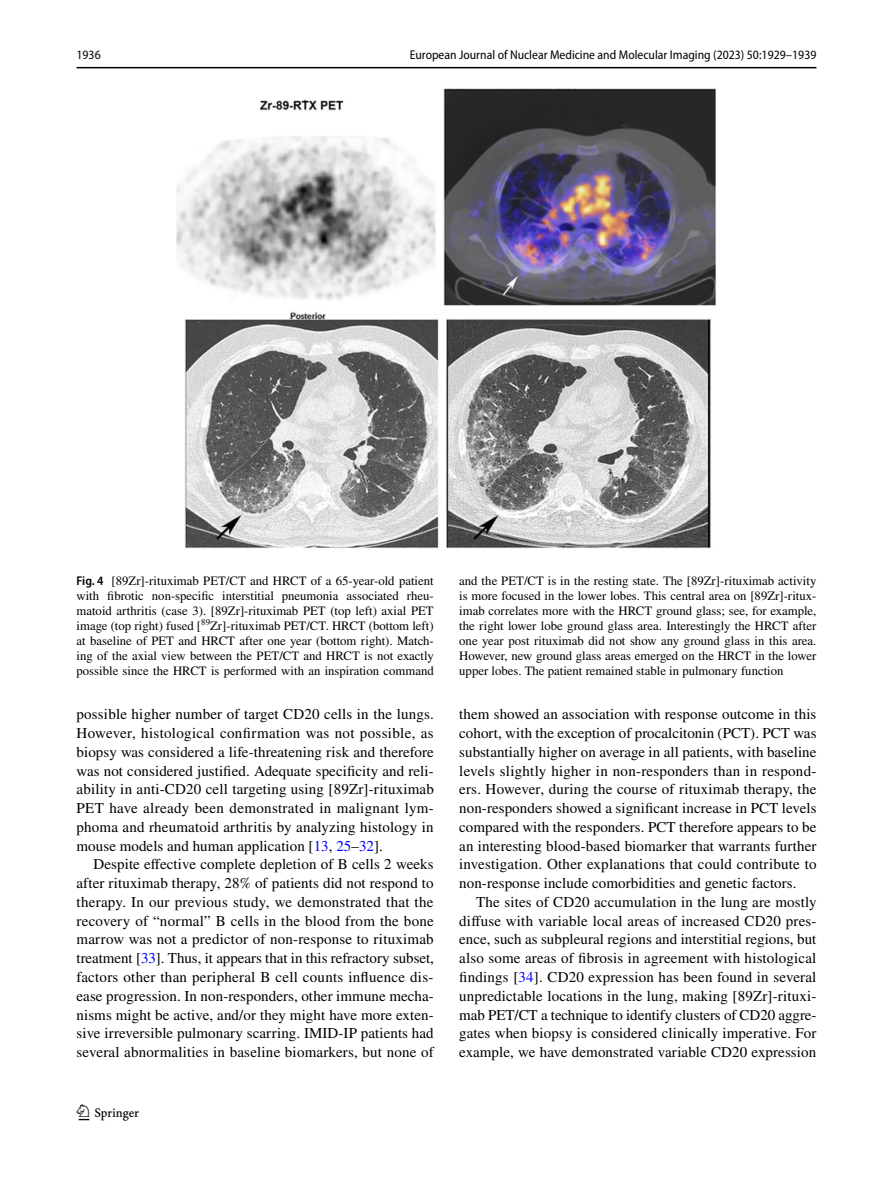
<style>
.page{position:relative;width:893px;height:1187px;background:#fff}
.page>*{position:absolute;margin:0;border:0;box-sizing:border-box;transform-origin:0 0}
.t1{font:22.5px "Springnew Regular 2";color:#000}
.t2{font:15px/18.8px "STIX";letter-spacing:.005em;color:#000;text-align:justify}
.t3{font:12.75px/15px "STIX";color:#000;text-align:justify}
.t4{font:semi-condensed 12.75px "Myriad Pro";color:#000}
.s1{font-family:"Myriad Pro";font-weight:600;font-stretch:semi-condensed}
.s2{color:#00f}
</style>
<div class="page">
<hr style="left:77px;top:67px;width:739px;height:1px;background:#000">
<img style="left:176px;top:88px;width:540px;height:461px">
<p class="t4" style="left:77px;top:48px;width:26px">1936</p>
<p class="t4" style="left:410px;top:48px;width:408px">European Journal of Nuclear Medicine and Molecular Imaging (2023) 50:1929–1939</p>
<p class="t3" style="left:77px;top:574px;width:359px"><span class="s1">Fig. 4</span> [89Zr]-rituximab PET/CT and HRCT of a 65-year-old patient with fibrotic non-specific interstitial pneumonia associated rheu&shy;matoid arthritis (case 3). [89Zr]-rituximab PET (top left) axial PET image (top right) fused [<sup>89</sup>Zr]-rituximab PET/CT. HRCT (bottom left) at baseline of PET and HRCT after one year (bottom right). Match&shy;ing of the axial view between the PET/CT and HRCT is not exactly possible since the HRCT is performed with an inspiration command</p>
<p class="t3" style="left:459px;top:574px;width:359px">and the PET/CT is in the resting state. The [89Zr]-rituximab activity is more focused in the lower lobes. This central area on [89Zr]-ritux&shy;imab correlates more with the HRCT ground glass; see, for example, the right lower lobe ground glass area. Interestingly the HRCT after one year post rituximab did not show any ground glass in this area.<br>However, new ground glass areas emerged on the HRCT in the lower upper lobes. The patient remained stable in pulmonary function</p>
<p class="t2" style="left:77px;top:706px;width:359px">possible higher number of target CD20 cells in the lungs.<br>However, histological confirmation was not possible, as biopsy was considered a life-threatening risk and therefore was not considered justified. Adequate specificity and reli&shy;ability in anti-CD20 cell targeting using [89Zr]-rituximab PET have already been demonstrated in malignant lym&shy;phoma and rheumatoid arthritis by analyzing histology in mouse models and human application [<span class="s2">13</span>, <span class="s2">25</span>–<span class="s2">32</span>].</p>
<p class="t2" style="left:77px;top:856px;width:359px;text-indent:17px">Despite effective complete depletion of B cells 2 weeks after rituximab therapy, 28% of patients did not respond to therapy. In our previous study, we demonstrated that the recovery of “normal” B cells in the blood from the bone marrow was not a predictor of non-response to rituximab treatment [<span class="s2">33</span>]. Thus, it appears that in this refractory subset, factors other than peripheral B cell counts influence dis&shy;ease progression. In non-responders, other immune mecha&shy;nisms might be active, and/or they might have more exten&shy;sive irreversible pulmonary scarring. IMID-IP patients had several abnormalities in baseline biomarkers, but none of</p>
<h1 class="t1" style="left:79px;top:1104px;width:62px">1 3</h1>
<p class="t2" style="left:459px;top:706px;width:359px">them showed an association with response outcome in this cohort, with the exception of procalcitonin (PCT). PCT was substantially higher on average in all patients, with baseline levels slightly higher in non-responders than in respond&shy;ers. However, during the course of rituximab therapy, the non-responders showed a significant increase in PCT levels compared with the responders. PCT therefore appears to be an interesting blood-based biomarker that warrants further investigation. Other explanations that could contribute to non-response include comorbidities and genetic factors.</p>
<p class="t2" style="left:459px;top:893px;width:359px;text-indent:17px">The sites of CD20 accumulation in the lung are mostly diffuse with variable local areas of increased CD20 pres&shy;ence, such as subpleural regions and interstitial regions, but also some areas of fibrosis in agreement with histological findings [<span class="s2">34</span>]. CD20 expression has been found in several unpredictable locations in the lung, making [89Zr]-rituxi&shy;mab PET/CT a technique to identify clusters of CD20 aggre&shy;gates when biopsy is considered clinically imperative. For example, we have demonstrated variable CD20 expression</p>
</div>
